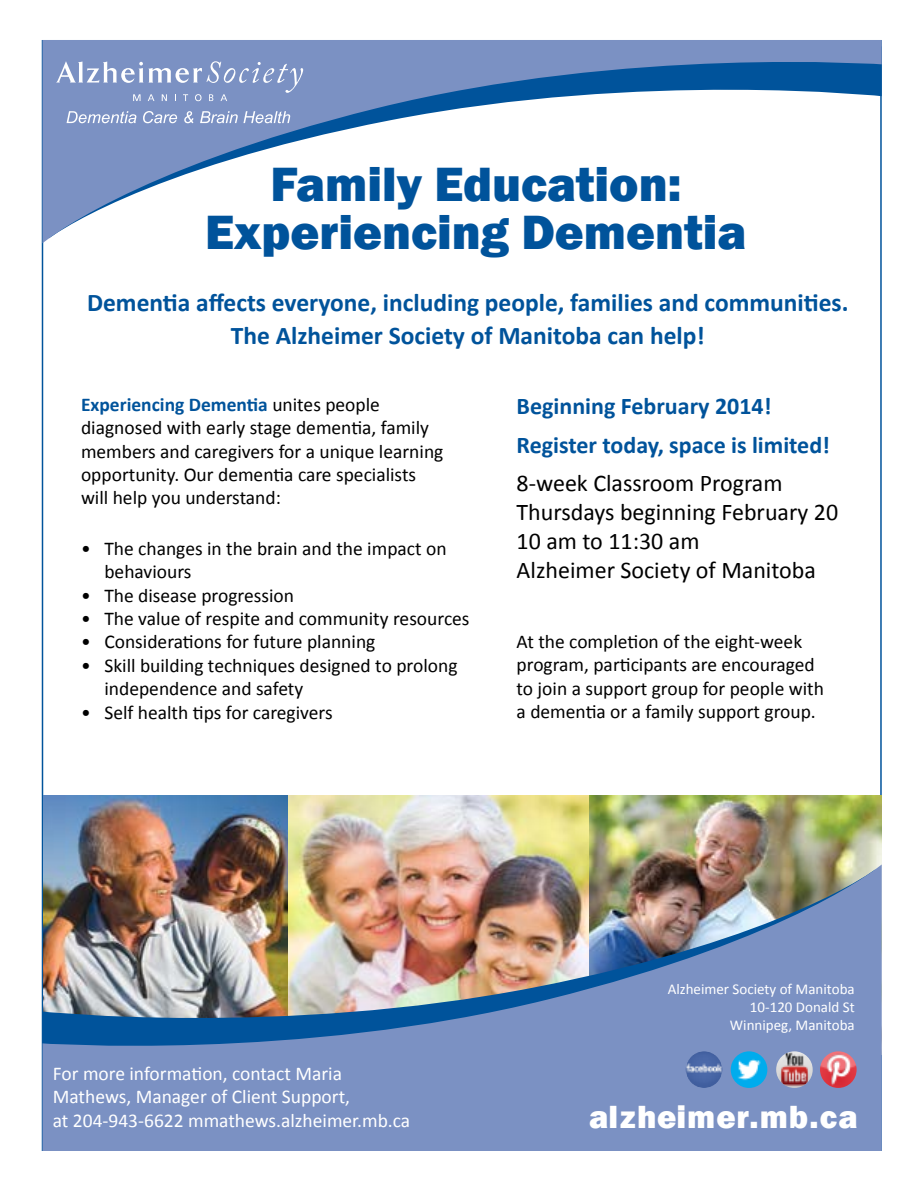
<style>
.page{position:relative;width:918px;height:1188px;background:#fff}
.page>*{position:absolute;margin:0;border:0;box-sizing:border-box;transform-origin:0 0}
.t1{font:800 49.5px/48px "Franklin Gothic";color:#00539b;text-align:center}
.t2{font:800 33px "Franklin Gothic";letter-spacing:.02em;color:#fff}
.t3{font:700 25.5px/33px "Calibri";color:#00539b;text-align:center}
.t4{font:24px/28.8px "Calibri";color:#000}
.t5{font:700 24px/38.7px "Calibri";color:#00539b}
.t6{font:19.5px/23.4px "Calibri";color:#000}
.t7{font:19.5px/23.4px "Calibri";color:#fff}
.t8{font:15px/18px "Calibri";color:#fff;text-align:right}
.s1{font-weight:700;color:#00539b}
</style>
<div class="page">
<img style="left:43px;top:796px;width:246px;height:68px">
<img style="left:588px;top:796px;width:294px;height:68px">
<img style="left:289px;top:796px;width:299px;height:68px">
<img style="left:42px;top:864px;width:840px;height:287px">
<svg style="left:42px;top:40px;width:840px;height:203px"></svg>
<svg style="left:56px;top:61px;width:247px;height:40px;background:#8da0cb"></svg>
<svg style="left:67px;top:111px;width:69px;height:12px"></svg>
<svg style="left:143px;top:111px;width:34px;height:12px"></svg>
<svg style="left:200px;top:111px;width:90px;height:12px"></svg>
<svg style="left:184px;top:111px;width:10px;height:12px"></svg>
<img style="left:686px;top:1051px;width:36px;height:37px;border-radius:18px">
<img style="left:731px;top:1051px;width:36px;height:37px;border-radius:18px">
<img style="left:776px;top:1051px;width:37px;height:37px;border-radius:18px">
<img style="left:820px;top:1051px;width:37px;height:37px;border-radius:18px">
<h1 class="t1" style="left:205px;top:160px;width:543px">Family Education:<br>Experiencing Dementia</h1>
<h3 class="t3" style="left:87px;top:286px;width:763px">Dementia affects everyone, including people, families and communities.<br>The Alzheimer Society of Manitoba can help!</h3>
<p class="t6" style="left:81px;top:393px;width:364px"><span class="s1">Experiencing Dementia</span> unites people diagnosed with early stage dementia, family members and caregivers for a unique learning opportunity. Our dementia care specialists will help you understand:</p>
<p class="t6" style="left:104px;top:537px;width:367px">The changes in the brain and the impact on behaviours<br>The disease progression<br>The value of respite and community resources<br>Considerations for future planning<br>Skill building techniques designed to prolong independence and safety<br>Self health tips for caregivers</p>
<p class="t6" style="left:81px;top:537px;width:11px">•</p>
<p class="t6" style="left:81px;top:584px;width:11px;text-align:justify">• • • •</p>
<p class="t6" style="left:81px;top:701px;width:11px">•</p>
<p class="t5" style="left:517px;top:387px;width:315px">Beginning February 2014!<br>Register today, space is limited!</p>
<p class="t4" style="left:517px;top:469px;width:323px">8-week Classroom Program<br>Thursdays beginning February 20<br>10 am to 11:30 am<br>Alzheimer Society of Manitoba</p>
<p class="t6" style="left:517px;top:630px;width:309px">At the completion of the eight-week program, participants are encouraged to join a support group for people with a dementia or a family support group.</p>
<p class="t7" style="left:53px;top:1062px;width:359px">For more information, contact Maria<br>Mathews, Manager of Client Support,<br>at 204-943-6622 mmathews.alzheimer.mb.ca</p>
<p class="t8" style="left:668px;top:980px;width:189px">Alzheimer Society of Manitoba<br>10-120 Donald St<br>Winnipeg, Manitoba</p>
<h2 class="t2" style="left:589px;top:1095px;width:270px">alzheimer.mb.ca</h2>
</div>
